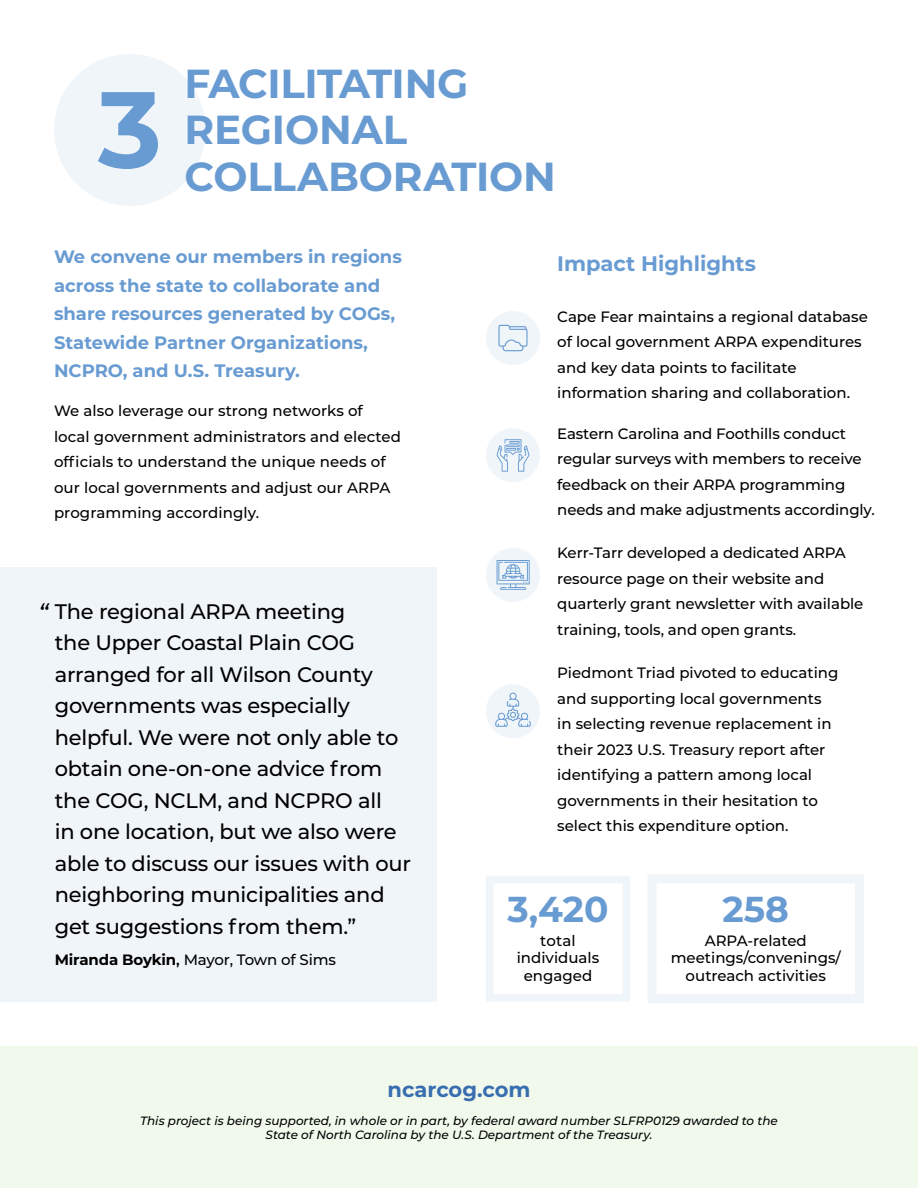
<style>
.page{position:relative;width:918px;height:1188px;background:#fff}
.page>*{position:absolute;margin:0;border:0;box-sizing:border-box;transform-origin:0 0}
.t1{font:700 108px "Montserrat";color:#689bd2}
.t2{font:700 40.5px/46.5px "Montserrat";letter-spacing:-.005em;color:#689bd2}
.t3{font:700 36px "Montserrat";color:#689bd2}
.t4{font:italic 500 24px "Montserrat";color:#000}
.t5{font:500 21px/31.5px "Montserrat";letter-spacing:-.01em;color:#000}
.t6{font:700 21px "Montserrat";color:#689bd2}
.t7{font:700 21px "Montserrat";color:#386eb0}
.t8{font:700 18px/28.5px "Montserrat";color:#689bd2}
.t9{font:500 15px/25.5px "Montserrat";color:#000}
.t10{font:italic 500 12px/13.8px "Montserrat";color:#000;text-align:center}
.s1{font-weight:700}
.s2{font-weight:600}
</style>
<div class="page">
<div style="left:0;top:567px;width:437px;height:435px;background:#f0f5fa"></div>
<div style="left:54px;top:54px;width:152px;height:152px;background:#f0f5fa;border-radius:50%"></div>
<div style="left:648px;top:874px;width:216px;height:129px;border:9px solid #f0f5fa"></div>
<div style="left:486px;top:876px;width:144px;height:126px;border:8px solid #f0f5fa"></div>
<div style="left:486px;top:428px;width:54px;height:54px;background:#f0f5fa;border-radius:50%"></div>
<div style="left:486px;top:311px;width:54px;height:54px;background:#f0f5fa;border-radius:50%"></div>
<div style="left:486px;top:684px;width:54px;height:54px;background:#f0f5fa;border-radius:50%"></div>
<div style="left:486px;top:548px;width:54px;height:54px;background:#f0f5fa;border-radius:50%"></div>
<svg style="left:497px;top:439px;width:32px;height:33px"></svg>
<svg style="left:497px;top:560px;width:33px;height:30px"></svg>
<svg style="left:498px;top:325px;width:30px;height:26px"></svg>
<svg style="left:495px;top:693px;width:36px;height:34px"></svg>
<div style="left:0;top:1046px;width:918px;height:142px;background:#f1f9ec"></div>
<h1 class="t1" style="left:98px;top:52px;width:65px">3</h1>
<h2 class="t2" style="left:185px;top:58px;width:373px">FACILITATING<br>REGIONAL<br>COLLABORATION</h2>
<p class="t8" style="left:54px;top:242px;width:349px">We convene our members in regions across the state to collaborate and share resources generated by COGs, Statewide Partner Organizations, NCPRO, and U.S. Treasury.</p>
<p class="t9" style="left:54px;top:397px;width:348px">We also leverage our strong networks of local government administrators and elected officials to understand the unique needs of our local governments and adjust our ARPA programming accordingly.</p>
<p class="t5" style="left:55px;top:595px;width:358px">The regional ARPA meeting<br>the Upper Coastal Plain COG arranged for all Wilson County governments was especially helpful. We were not only able to obtain one-on-one advice from the COG, NCLM, and NCPRO all<br>in one location, but we also were able to discuss our issues with our neighboring municipalities and get suggestions from them.”</p>
<p class="t9" style="left:55px;top:946px;width:283px"><span class="s1">Miranda Boykin</span><span class="s2">,</span> Mayor, Town of Sims</p>
<h3 class="t4" style="left:39px;top:596px;width:11px">“</h3>
<h3 class="t6" style="left:557px;top:248px;width:200px">Impact Highlights</h3>
<p class="t9" style="left:557px;top:303px;width:312px">Cape Fear maintains a regional database of local government ARPA expenditures and key data points to facilitate information sharing and collaboration.</p>
<p class="t9" style="left:557px;top:420px;width:319px">Eastern Carolina and Foothills conduct regular surveys with members to receive feedback on their ARPA programming needs and make adjustments accordingly.</p>
<p class="t9" style="left:557px;top:540px;width:308px">Kerr-Tarr developed a dedicated ARPA resource page on their website and quarterly grant newsletter with available training, tools, and open grants.</p>
<p class="t9" style="left:557px;top:660px;width:283px">Piedmont Triad pivoted to educating and supporting local governments in selecting revenue replacement in their 2023 U.S. Treasury report after identifying a pattern among local governments in their hesitation to select this expenditure option.</p>
<h3 class="t3" style="left:507px;top:883px;width:103px">3,420</h3>
<p class="t9" style="left:517px;top:932px;width:84px;line-height:17.2px;text-align:center">total individuals engaged</p>
<h3 class="t3" style="left:723px;top:883px;width:68px">258</h3>
<p class="t9" style="left:671px;top:932px;width:172px;line-height:17.2px;text-align:center">ARPA-related meetings/convenings/ outreach activities</p>
<h3 class="t7" style="left:388px;top:1075px;width:144px">ncarcog.com</h3>
<p class="t10" style="left:140px;top:1113px;width:639px">This project is being supported, in whole or in part, by federal award number SLFRP0129 awarded to the<br>State of North Carolina by the U.S. Department of the Treasury.</p>
</div>
